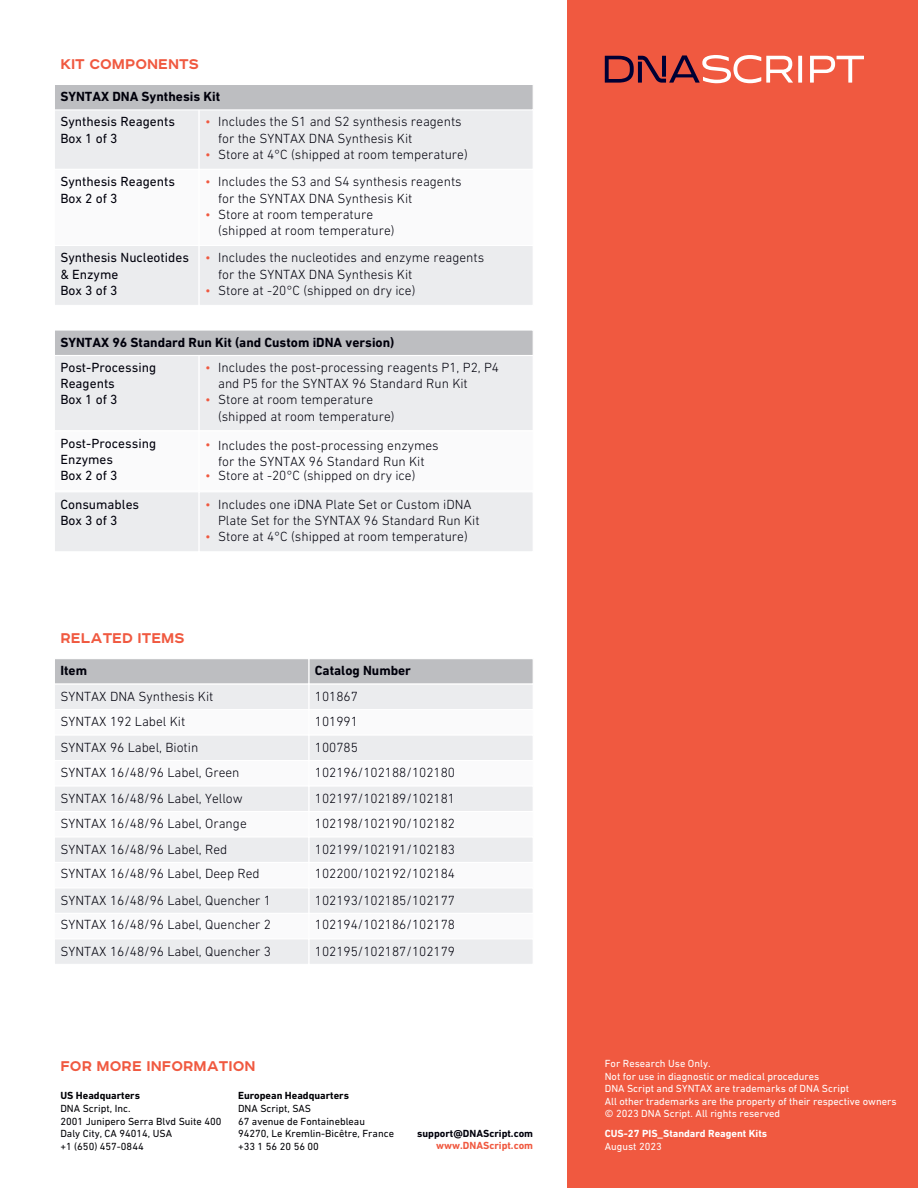
<style>
.page{position:relative;width:918px;height:1188px;background:#fff}
.page>*{position:absolute;margin:0;border:0;box-sizing:border-box;transform-origin:0 0}
.t1{font:700 18px "Affect";color:#f05940}
.t2{font:300 13.5px/16.2px "DIN Next LT Pro";color:#00000b}
.t3{font:13.5px/16.2px "DIN Next LT Pro";color:#00000b}
.t4{font:700 13.5px "DIN Next LT Pro";color:#00000b}
.t5{font:300 13.5px "DIN Next LT Pro";color:#f05940}
.t6{font:10.5px/12.6px "DIN Next LT Pro";color:#fff}
.t7{font:10.5px/12.6px "DIN Next LT Pro";color:#000005}
.t8{font:700 10.5px "DIN Next LT Pro";color:#000005}
.t9{font:700 10.5px "DIN Next LT Pro";color:#fff}
.t10{font:700 10.5px "DIN Next LT Pro";color:#00000b}
.t11{font:700 10.5px "DIN Next LT Pro";color:#f05940}
.s1{color:#f05940}
</style>
<div class="page">
<div style="left:567px;top:0;width:351px;height:1188px;background:#f05940"></div>
<svg style="left:798px;top:56px;width:4px;height:27px"></svg>
<svg style="left:810px;top:56px;width:54px;height:27px"></svg>
<svg style="left:605px;top:55px;width:188px;height:28px"></svg>
<hr style="left:662px;top:56px;width:4px;height:21px;background:#000034">
<svg style="left:638px;top:62px;width:4px;height:21px"></svg>
<div style="left:54px;top:109px;width:146px;height:61px;background:#ebecee;border:1px solid #fff"></div>
<div style="left:199px;top:109px;width:335px;height:61px;background:#ebecee;border:1px solid #fff"></div>
<div style="left:54px;top:245px;width:146px;height:61px;background:#ebecee;border:1px solid #fff"></div>
<div style="left:199px;top:245px;width:335px;height:61px;background:#ebecee;border:1px solid #fff"></div>
<div style="left:54px;top:169px;width:146px;height:77px;background:#fafafb"></div>
<div style="left:199px;top:169px;width:335px;height:77px;background:#fafafb"></div>
<div style="left:54px;top:84px;width:480px;height:26px;background:#bdbec1;border:1px solid #fff"></div>
<div style="left:54px;top:354px;width:146px;height:78px;background:#ebecee;border:1px solid #fff"></div>
<div style="left:199px;top:354px;width:335px;height:78px;background:#ebecee;border:1px solid #fff"></div>
<div style="left:54px;top:430px;width:146px;height:61px;background:#fafafb"></div>
<div style="left:199px;top:430px;width:335px;height:61px;background:#fafafb"></div>
<div style="left:54px;top:491px;width:146px;height:61px;background:#ebecee;border:1px solid #fff"></div>
<div style="left:199px;top:491px;width:335px;height:61px;background:#ebecee;border:1px solid #fff"></div>
<div style="left:54px;top:329px;width:480px;height:27px;background:#bdbec1;border:1px solid #fff"></div>
<div style="left:308px;top:658px;width:226px;height:27px;background:#bdbec1;border:1px solid #fff"></div>
<div style="left:308px;top:684px;width:226px;height:26px;background:#ebecee;border:1px solid #fff"></div>
<div style="left:308px;top:709px;width:226px;height:27px;background:#fafafb"></div>
<div style="left:308px;top:735px;width:226px;height:26px;background:#ebecee;border:1px solid #fff"></div>
<div style="left:308px;top:760px;width:226px;height:27px;background:#fafafb"></div>
<div style="left:308px;top:785px;width:226px;height:27px;background:#ebecee;border:1px solid #fff"></div>
<div style="left:54px;top:658px;width:255px;height:27px;background:#bdbec1;border:1px solid #fff"></div>
<div style="left:54px;top:684px;width:255px;height:26px;background:#ebecee;border:1px solid #fff"></div>
<div style="left:54px;top:709px;width:255px;height:27px;background:#fafafb"></div>
<div style="left:54px;top:735px;width:255px;height:26px;background:#ebecee;border:1px solid #fff"></div>
<div style="left:54px;top:760px;width:255px;height:27px;background:#fafafb"></div>
<div style="left:54px;top:785px;width:255px;height:27px;background:#ebecee;border:1px solid #fff"></div>
<div style="left:308px;top:811px;width:226px;height:27px;background:#fafafb"></div>
<div style="left:308px;top:836px;width:226px;height:27px;background:#ebecee;border:1px solid #fff"></div>
<div style="left:308px;top:862px;width:226px;height:27px;background:#fafafb"></div>
<div style="left:308px;top:887px;width:226px;height:27px;background:#ebecee;border:1px solid #fff"></div>
<div style="left:54px;top:811px;width:255px;height:27px;background:#fafafb"></div>
<div style="left:54px;top:836px;width:255px;height:27px;background:#ebecee;border:1px solid #fff"></div>
<div style="left:54px;top:862px;width:255px;height:27px;background:#fafafb"></div>
<div style="left:54px;top:887px;width:255px;height:27px;background:#ebecee;border:1px solid #fff"></div>
<div style="left:308px;top:913px;width:226px;height:26px;background:#fafafb"></div>
<div style="left:308px;top:938px;width:226px;height:27px;background:#ebecee;border:1px solid #fff"></div>
<div style="left:54px;top:913px;width:255px;height:26px;background:#fafafb"></div>
<div style="left:54px;top:938px;width:255px;height:27px;background:#ebecee;border:1px solid #fff"></div>
<h1 class="t1" style="left:60px;top:51px;width:140px">KIT COMPONENTS</h1>
<p class="t4" style="left:60px;top:89px;width:161px">SYNTAX DNA Synthesis Kit</p>
<p class="t3" style="left:60px;top:114px;width:116px">Synthesis Reagents<br>Box 1 of 3</p>
<p class="t2" style="left:218px;top:114px;width:245px;text-indent:-13px"><span class="s1">•</span> Includes the S1 and S2 synthesis reagents for the SYNTAX DNA Synthesis Kit</p>
<p class="t2" style="left:205px;top:140px;width:264px;line-height:27.5px"><span class="s1">•</span> Store at 4°C (shipped at room temperature) <span class="s1">•</span></p>
<p class="t5" style="left:205px;top:207px;width:7px">•</p>
<p class="t3" style="left:60px;top:250px;width:130px">Synthesis Nucleotides &amp; Enzyme<br>Box 3 of 3</p>
<p class="t2" style="left:218px;top:250px;width:268px;text-indent:-13px"><span class="s1">•</span> Includes the nucleotides and enzyme reagents for the SYNTAX DNA Synthesis Kit</p>
<p class="t3" style="left:60px;top:174px;width:116px">Synthesis Reagents<br>Box 2 of 3</p>
<p class="t2" style="left:218px;top:174px;width:245px">Includes the S3 and S4 synthesis reagents for the SYNTAX DNA Synthesis Kit<br>Store at room temperature<br>(shipped at room temperature)</p>
<p class="t2" style="left:205px;top:282px;width:212px"><span class="s1">•</span> Store at -20°C (shipped on dry ice)</p>
<p class="t4" style="left:60px;top:335px;width:336px">SYNTAX 96 Standard Run Kit (and Custom iDNA version)</p>
<p class="t3" style="left:60px;top:359px;width:97px">Post-Processing<br>Reagents<br>Box 1 of 3</p>
<p class="t2" style="left:218px;top:359px;width:283px;text-indent:-13px"><span class="s1">•</span> Includes the post-processing reagents P1, P2, P4 and P5 for the SYNTAX 96 Standard Run Kit</p>
<p class="t2" style="left:218px;top:392px;width:178px;text-indent:-13px"><span class="s1">•</span> Store at room temperature (shipped at room temperature)</p>
<p class="t5" style="left:205px;top:437px;width:7px">•</p>
<p class="t5" style="left:205px;top:468px;width:7px">•</p>
<p class="t3" style="left:60px;top:435px;width:97px">Post-Processing<br>Enzymes<br>Box 2 of 3</p>
<p class="t2" style="left:218px;top:437px;width:222px">Includes the post-processing enzymes for the SYNTAX 96 Standard Run Kit</p>
<p class="t2" style="left:218px;top:467px;width:199px">Store at -20°C (shipped on dry ice)</p>
<p class="t3" style="left:60px;top:496px;width:80px">Consumables<br>Box 3 of 3</p>
<p class="t2" style="left:218px;top:496px;width:263px;text-indent:-13px"><span class="s1">•</span> Includes one iDNA Plate Set or Custom iDNA<br>Plate Set for the SYNTAX 96 Standard Run Kit</p>
<p class="t2" style="left:205px;top:528px;width:264px"><span class="s1">•</span> Store at 4°C (shipped at room temperature)</p>
<h1 class="t1" style="left:60px;top:626px;width:126px">RELATED ITEMS</h1>
<p class="t4" style="left:60px;top:663px;width:28px">Item</p>
<p class="t4" style="left:315px;top:663px;width:98px">Catalog Number</p>
<p class="t2" style="left:60px;top:688px;width:155px">SYNTAX DNA Synthesis Kit</p>
<p class="t2" style="left:315px;top:688px;width:45px">101867</p>
<p class="t2" style="left:60px;top:713px;width:126px">SYNTAX 192 Label Kit</p>
<p class="t2" style="left:315px;top:713px;width:45px">101991</p>
<p class="t2" style="left:60px;top:739px;width:139px">SYNTAX 96 Label, Biotin</p>
<p class="t2" style="left:315px;top:739px;width:45px">100785</p>
<p class="t2" style="left:60px;top:764px;width:181px">SYNTAX 16/48/96 Label, Green</p>
<p class="t2" style="left:315px;top:764px;width:142px">102196/102188/102180</p>
<p class="t2" style="left:60px;top:790px;width:184px">SYNTAX 16/48/96 Label, Yellow</p>
<p class="t2" style="left:315px;top:790px;width:142px">102197/102189/102181</p>
<p class="t2" style="left:60px;top:815px;width:188px">SYNTAX 16/48/96 Label, Orange</p>
<p class="t2" style="left:315px;top:815px;width:142px">102198/102190/102182</p>
<p class="t2" style="left:60px;top:841px;width:169px">SYNTAX 16/48/96 Label, Red</p>
<p class="t2" style="left:315px;top:841px;width:142px">102199/102191/102183</p>
<p class="t2" style="left:60px;top:866px;width:201px">SYNTAX 16/48/96 Label, Deep Red</p>
<p class="t2" style="left:315px;top:866px;width:142px">102200/102192/102184</p>
<p class="t2" style="left:60px;top:892px;width:212px">SYNTAX 16/48/96 Label, Quencher 1</p>
<p class="t2" style="left:315px;top:892px;width:142px">102193/102185/102177</p>
<p class="t2" style="left:60px;top:917px;width:212px">SYNTAX 16/48/96 Label, Quencher 2</p>
<p class="t2" style="left:315px;top:917px;width:142px">102194/102186/102178</p>
<p class="t2" style="left:60px;top:943px;width:212px">SYNTAX 16/48/96 Label, Quencher 3</p>
<p class="t2" style="left:315px;top:943px;width:142px">102195/102187/102179</p>
<h1 class="t1" style="left:60px;top:1053px;width:197px">FOR MORE INFORMATION</h1>
<p class="t8" style="left:60px;top:1090px;width:81px">US Headquarters</p>
<p class="t7" style="left:60px;top:1102px;width:163px">DNA Script, Inc.<br>2001 Junipero Serra Blvd Suite 400<br>Daly City, CA 94014, USA<br>+1 (650) 457-0844</p>
<p class="t8" style="left:238px;top:1090px;width:113px">European Headquarters</p>
<p class="t7" style="left:238px;top:1102px;width:158px">DNA Script, SAS<br>67 avenue de Fontainebleau<br>94270, Le Kremlin-Bicêtre, France +33 1 56 20 56 00</p>
<p class="t10" style="left:417px;top:1127px;width:117px">support@DNAScript.com</p>
<p class="t11" style="left:436px;top:1140px;width:99px">www.DNAScript.com</p>
<p class="t6" style="left:605px;top:1057px;width:293px">For Research Use Only.<br>Not for use in diagnostic or medical procedures<br>DNA Script and SYNTAX are trademarks of DNA Script<br>All other trademarks are the property of their respective owners © 2023 DNA Script. All rights reserved</p>
<p class="t9" style="left:605px;top:1127px;width:164px">CUS-27 PIS_Standard Reagent Kits</p>
<p class="t6" style="left:605px;top:1140px;width:58px">August 2023</p>
</div>
